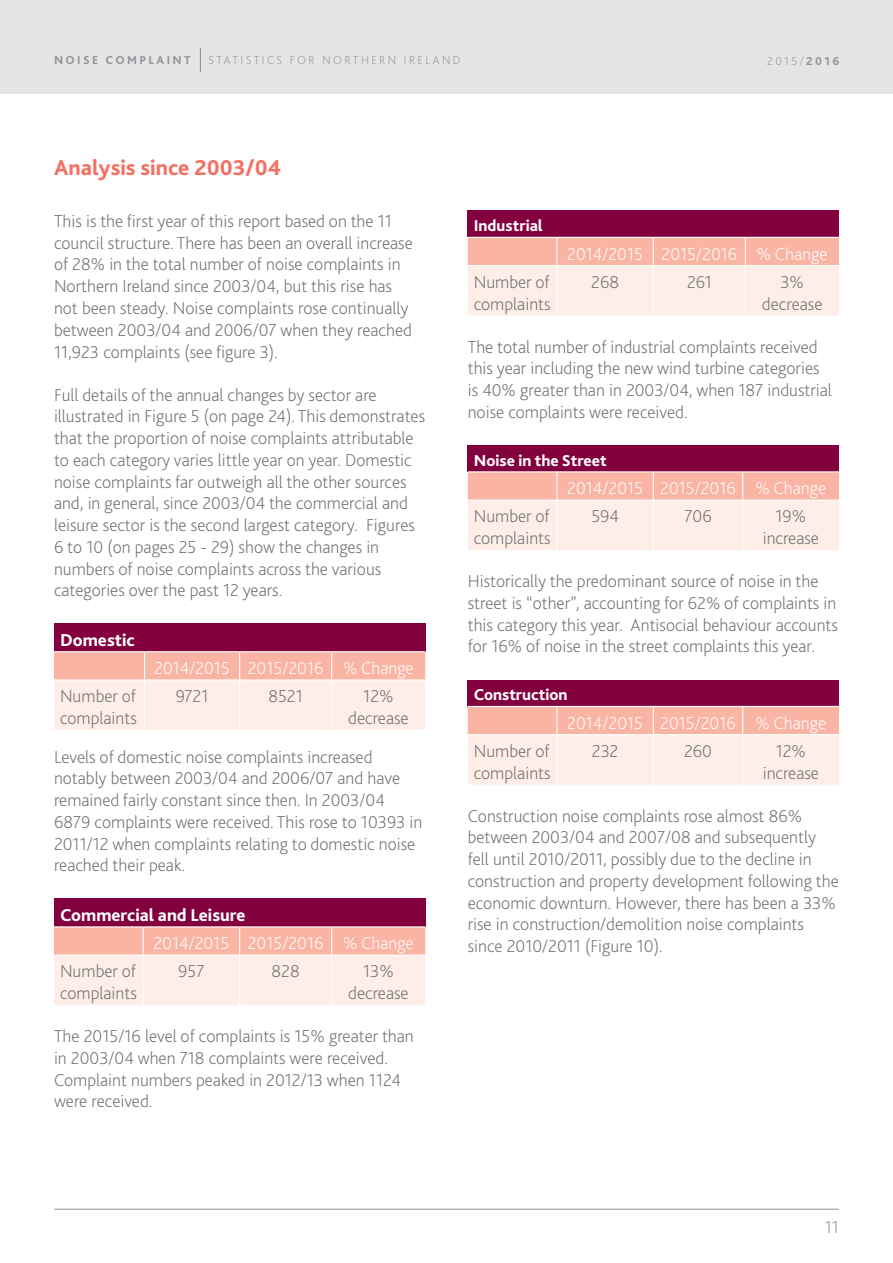
<style>
.page{position:relative;width:893px;height:1263px;background:#fff}
.page>*{position:absolute;margin:0;border:0;box-sizing:border-box;transform-origin:0 0}
.main_headings{font:800 22.5px "Bliss 2";color:#f37163}
.Body{font:200 18px/21.8px "Bliss 2";color:#6d6e71}
.Body-2{font:200 18px "Bliss 2";color:#fff}
.Body-3{font:800 18px "Bliss 2";color:#fff}
.t1{font:200 18px "Bliss 2";color:#939598}
.Body-4{font:800 16.5px "Bliss 2";color:#fff}
.t2{font:200 12px "Bliss 2";letter-spacing:.2em;color:#939598}
.t3{font:800 12px "Bliss 2";letter-spacing:.2em;color:#939598}
.s1{font-weight:800}
</style>
<div class="page">
<div style="left:0;top:0;width:893px;height:94px;background:#e4e5e6"></div>
<svg style="left:200px;top:48px;width:1px;height:24px"></svg>
<hr style="left:54px;top:1209px;width:785px;height:1px;background:#939598">
<div style="left:54px;top:623px;width:371px;height:29px;background:#83003f"></div>
<hr style="left:54px;top:651px;width:91px;height:1px;background:#fff">
<hr style="left:145px;top:651px;width:95px;height:1px;background:#fff">
<hr style="left:240px;top:651px;width:92px;height:1px;background:#fff">
<hr style="left:332px;top:651px;width:93px;height:1px;background:#fff">
<svg style="left:54px;top:652px;width:371px;height:78px;background:#fcdad0"></svg>
<hr style="left:54px;top:679px;width:91px;height:1px;background:#fff">
<hr style="left:145px;top:679px;width:95px;height:1px;background:#fff">
<hr style="left:144px;top:680px;width:1px;height:50px;background:#fff">
<hr style="left:240px;top:679px;width:92px;height:1px;background:#fff">
<hr style="left:239px;top:680px;width:1px;height:50px;background:#fff">
<hr style="left:332px;top:679px;width:93px;height:1px;background:#fff">
<hr style="left:331px;top:680px;width:1px;height:50px;background:#fff">
<div style="left:54px;top:899px;width:371px;height:28px;background:#83003f"></div>
<hr style="left:54px;top:926px;width:89px;height:1px;background:#fff">
<hr style="left:143px;top:926px;width:97px;height:1px;background:#fff">
<hr style="left:240px;top:926px;width:92px;height:1px;background:#fff">
<hr style="left:332px;top:926px;width:93px;height:1px;background:#fff">
<svg style="left:54px;top:927px;width:371px;height:78px;background:#fcd9cf"></svg>
<hr style="left:54px;top:954px;width:89px;height:2px;background:#fff">
<hr style="left:143px;top:954px;width:97px;height:2px;background:#fff">
<hr style="left:143px;top:956px;width:1px;height:49px;background:#fff">
<hr style="left:240px;top:954px;width:92px;height:2px;background:#fff">
<hr style="left:239px;top:956px;width:1px;height:49px;background:#fff">
<hr style="left:332px;top:954px;width:93px;height:2px;background:#fff">
<hr style="left:331px;top:956px;width:1px;height:49px;background:#fff">
<div style="left:468px;top:210px;width:371px;height:27px;background:#83003f"></div>
<svg style="left:468px;top:237px;width:371px;height:78px;background:#fcd9cf"></svg>
<hr style="left:468px;top:265px;width:89px;height:1px;background:#fff">
<hr style="left:557px;top:265px;width:96px;height:1px;background:#fff">
<hr style="left:556px;top:266px;width:1px;height:49px;background:#fff">
<hr style="left:653px;top:265px;width:92px;height:1px;background:#fff">
<hr style="left:653px;top:266px;width:1px;height:49px;background:#fff">
<hr style="left:745px;top:265px;width:94px;height:1px;background:#fff">
<hr style="left:745px;top:266px;width:1px;height:49px;background:#fff">
<div style="left:468px;top:445px;width:371px;height:27px;background:#83003f"></div>
<hr style="left:468px;top:471px;width:89px;height:1px;background:#fff">
<hr style="left:557px;top:471px;width:96px;height:1px;background:#fff">
<hr style="left:653px;top:471px;width:90px;height:1px;background:#fff">
<hr style="left:743px;top:471px;width:96px;height:1px;background:#fff">
<svg style="left:468px;top:472px;width:371px;height:78px;background:#fcd9cf"></svg>
<hr style="left:468px;top:499px;width:89px;height:2px;background:#fff">
<hr style="left:557px;top:499px;width:96px;height:2px;background:#fff">
<hr style="left:556px;top:501px;width:2px;height:49px;background:#fff">
<hr style="left:653px;top:499px;width:90px;height:2px;background:#fff">
<hr style="left:653px;top:501px;width:1px;height:49px;background:#fff">
<hr style="left:743px;top:499px;width:96px;height:2px;background:#fff">
<hr style="left:742px;top:501px;width:1px;height:49px;background:#fff">
<div style="left:468px;top:680px;width:371px;height:26px;background:#83003f"></div>
<svg style="left:468px;top:706px;width:371px;height:79px;background:#fcdad0"></svg>
<hr style="left:468px;top:734px;width:89px;height:1px;background:#fff">
<hr style="left:557px;top:734px;width:96px;height:1px;background:#fff">
<hr style="left:556px;top:735px;width:2px;height:50px;background:#fff">
<hr style="left:653px;top:734px;width:90px;height:1px;background:#fff">
<hr style="left:653px;top:735px;width:1px;height:50px;background:#fff">
<hr style="left:743px;top:734px;width:96px;height:1px;background:#fff">
<hr style="left:742px;top:735px;width:1px;height:50px;background:#fff">
<p class="t3" style="left:54px;top:52px;width:138px">NOISE COMPLAINT</p>
<p class="t2" style="left:208px;top:52px;width:254px">STATISTICS FOR NORTHERN IRELAND</p>
<p class="t2" style="left:767px;top:53px;width:74px">2015/<span class="s1">2016</span></p>
<p class="main_headings" style="left:54px;top:154px;width:229px">Analysis since 2003/04</p>
<p class="Body" style="left:54px;top:210px;width:360px">This is the first year of this report based on the 11 council structure. There has been an overall increase of 28% in the total number of noise complaints in Northern Ireland since 2003/04, but this rise has not been steady. Noise complaints rose continually between 2003/04 and 2006/07 when they reached 11,923 complaints (see figure 3).</p>
<p class="Body" style="left:54px;top:383px;width:373px">Full details of the annual changes by sector are illustrated in Figure 5 (on page 24). This demonstrates that the proportion of noise complaints attributable to each category varies little year on year. Domestic noise complaints far outweigh all the other sources and, in general, since 2003/04 the commercial and leisure sector is the second largest category. Figures 6 to 10 (on pages 25 - 29) show the changes in numbers of noise complaints across the various categories over the past 12 years.</p>
<p class="Body-3" style="left:60px;top:629px;width:76px">Domestic</p>
<p class="Body-2" style="left:154px;top:657px;width:77px">2014/2015</p>
<p class="Body-2" style="left:248px;top:657px;width:77px">2015/2016</p>
<p class="Body-2" style="left:343px;top:657px;width:72px">% Change</p>
<p class="Body" style="left:60px;top:685px;width:78px">Number of complaints</p>
<p class="Body" style="left:176px;top:685px;width:34px">9721</p>
<p class="Body" style="left:268px;top:685px;width:36px">8521</p>
<p class="Body" style="left:348px;top:685px;width:62px;text-align:center">12% decrease</p>
<p class="Body" style="left:54px;top:745px;width:370px">Levels of domestic noise complaints increased notably between 2003/04 and 2006/07 and have remained fairly constant since then. In 2003/04<br>6879 complaints were received. This rose to 10393 in 2011/12 when complaints relating to domestic noise reached their peak.</p>
<p class="Body-3" style="left:60px;top:904px;width:187px">Commercial and Leisure</p>
<p class="Body-2" style="left:153px;top:932px;width:77px">2014/2015</p>
<p class="Body-2" style="left:248px;top:932px;width:77px">2015/2016</p>
<p class="Body-2" style="left:343px;top:932px;width:72px">% Change</p>
<p class="Body" style="left:60px;top:960px;width:78px">Number of complaints</p>
<p class="Body" style="left:178px;top:960px;width:28px">957</p>
<p class="Body" style="left:272px;top:960px;width:30px">828</p>
<p class="Body" style="left:348px;top:960px;width:62px;text-align:center">13% decrease</p>
<p class="Body" style="left:54px;top:1025px;width:361px">The 2015/16 level of complaints is 15% greater than in 2003/04 when 718 complaints were received.<br>Complaint numbers peaked in 2012/13 when 1124 were received.</p>
<p class="Body-4" style="left:474px;top:216px;width:71px">Industrial</p>
<p class="Body-2" style="left:567px;top:242px;width:77px">2014/2015</p>
<p class="Body-2" style="left:662px;top:242px;width:77px">2015/2016</p>
<p class="Body-2" style="left:757px;top:242px;width:72px">% Change</p>
<p class="Body" style="left:474px;top:270px;width:78px">Number of complaints</p>
<p class="Body" style="left:591px;top:270px;width:29px">268</p>
<p class="Body" style="left:687px;top:270px;width:26px">261</p>
<p class="Body" style="left:762px;top:270px;width:62px;text-align:center">3% decrease</p>
<p class="Body" style="left:468px;top:335px;width:366px">The total number of industrial complaints received this year including the new wind turbine categories is 40% greater than in 2003/04, when 187 industrial noise complaints were received.</p>
<p class="Body-4" style="left:474px;top:450px;width:134px">Noise in the Street</p>
<p class="Body-2" style="left:567px;top:477px;width:77px">2014/2015</p>
<p class="Body-2" style="left:660px;top:477px;width:77px">2015/2016</p>
<p class="Body-2" style="left:755px;top:477px;width:72px">% Change</p>
<p class="Body" style="left:474px;top:505px;width:78px">Number of complaints</p>
<p class="Body" style="left:591px;top:505px;width:29px">594</p>
<p class="Body" style="left:684px;top:505px;width:29px">706</p>
<p class="Body" style="left:763px;top:505px;width:58px;text-align:center">19% increase</p>
<p class="Body" style="left:468px;top:570px;width:372px">Historically the predominant source of noise in the street is “other”, accounting for 62% of complaints in this category this year. Antisocial behaviour accounts for 16% of noise in the street complaints this year.</p>
<p class="Body-4" style="left:474px;top:685px;width:95px">Construction</p>
<p class="Body-2" style="left:567px;top:711px;width:77px">2014/2015</p>
<p class="Body-2" style="left:660px;top:711px;width:77px">2015/2016</p>
<p class="Body-2" style="left:755px;top:711px;width:72px">% Change</p>
<p class="Body" style="left:474px;top:739px;width:78px">Number of complaints</p>
<p class="Body" style="left:592px;top:739px;width:28px">232</p>
<p class="Body" style="left:684px;top:739px;width:29px">260</p>
<p class="Body" style="left:763px;top:739px;width:58px;text-align:center">12% increase</p>
<p class="Body" style="left:468px;top:804px;width:373px">Construction noise complaints rose almost 86% between 2003/04 and 2007/08 and subsequently fell until 2010/2011, possibly due to the decline in construction and property development following the economic downturn. However, there has been a 33% rise in construction/demolition noise complaints since 2010/2011 (Figure 10).</p>
<p class="t1" style="left:825px;top:1215px;width:16px">11</p>
</div>
